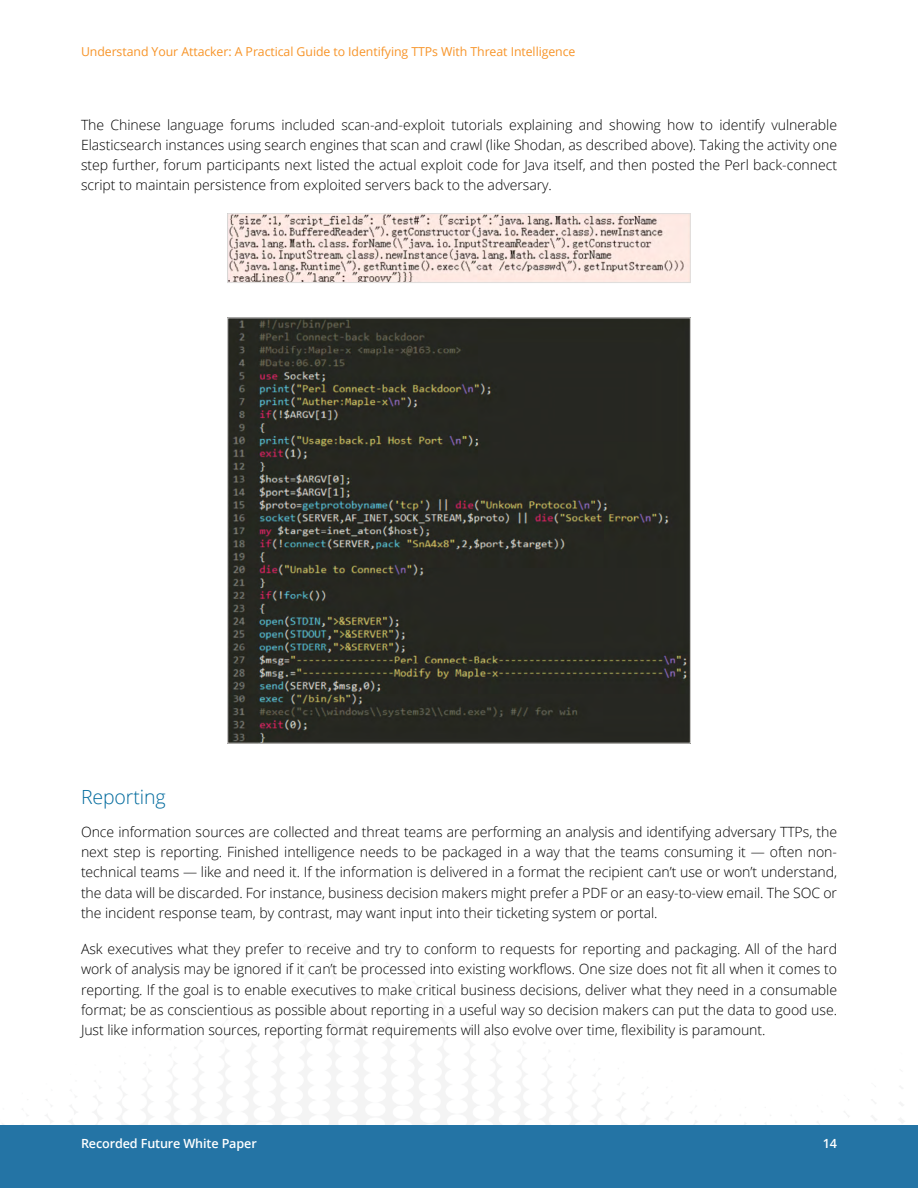
<style>
.page{position:relative;width:918px;height:1188px;background:#fff}
.page>*{position:absolute;margin:0;border:0;box-sizing:border-box;transform-origin:0 0}
.t1{font:300 19.5px "Open Sans";letter-spacing:-.005em;color:#006a9d}
.t2{font:300 14.1px/20.2px "Open Sans";letter-spacing:-.005em;color:#000;text-align:justify}
.t3{font:600 12.6px "Open Sans";letter-spacing:-.01em;color:#fff}
.t4{font:12.3px "Open Sans";letter-spacing:-.005em;color:#f79428}
</style>
<div class="page">
<div style="left:0;top:1125px;width:918px;height:63px;background:#2474a5"></div>
<img style="left:229px;top:215px;width:460px;height:66px">
<div style="left:227px;top:213px;width:464px;height:70px;border:1px solid #dedddc"></div>
<img style="left:229px;top:320px;width:460px;height:422px">
<p class="t4" style="left:81px;top:43px;width:496px">Understand Your Attacker: A Practical Guide to Identifying TTPs With Threat Intelligence</p>
<p class="t2" style="left:81px;top:114px;width:758px">The Chinese language forums included scan-and-exploit tutorials explaining and showing how to identify vulnerable Elasticsearch instances using search engines that scan and crawl (like Shodan, as described above). Taking the activity one step further, forum participants next listed the actual exploit code for Java itself, and then posted the Perl back-connect script to maintain persistence from exploited servers back to the adversary.</p>
<h1 class="t1" style="left:81px;top:784px;width:86px">Reporting</h1>
<p class="t2" style="left:81px;top:821px;width:758px">Once information sources are collected and threat teams are performing an analysis and identifying adversary TTPs, the next step is reporting. Finished intelligence needs to be packaged in a way that the teams consuming it — often non&shy;technical teams — like and need it. If the information is delivered in a format the recipient can’t use or won’t understand, the data will be discarded. For instance, business decision makers might prefer a PDF or an easy-to-view email. The SOC or the incident response team, by contrast, may want input into their ticketing system or portal.</p>
<p class="t2" style="left:81px;top:939px;width:758px">Ask executives what they prefer to receive and try to conform to requests for reporting and packaging. All of the hard work of analysis may be ignored if it can’t be processed into existing workflows. One size does not fit all when it comes to reporting. If the goal is to enable executives to make critical business decisions, deliver what they need in a consumable format; be as conscientious as possible about reporting in a useful way so decision makers can put the data to good use.<br>Just like information sources, reporting format requirements will also evolve over time, flexibility is paramount.</p>
<p class="t3" style="left:81px;top:1135px;width:177px">Recorded Future White Paper</p>
<p class="t3" style="left:823px;top:1135px;width:16px">14</p>
</div>
